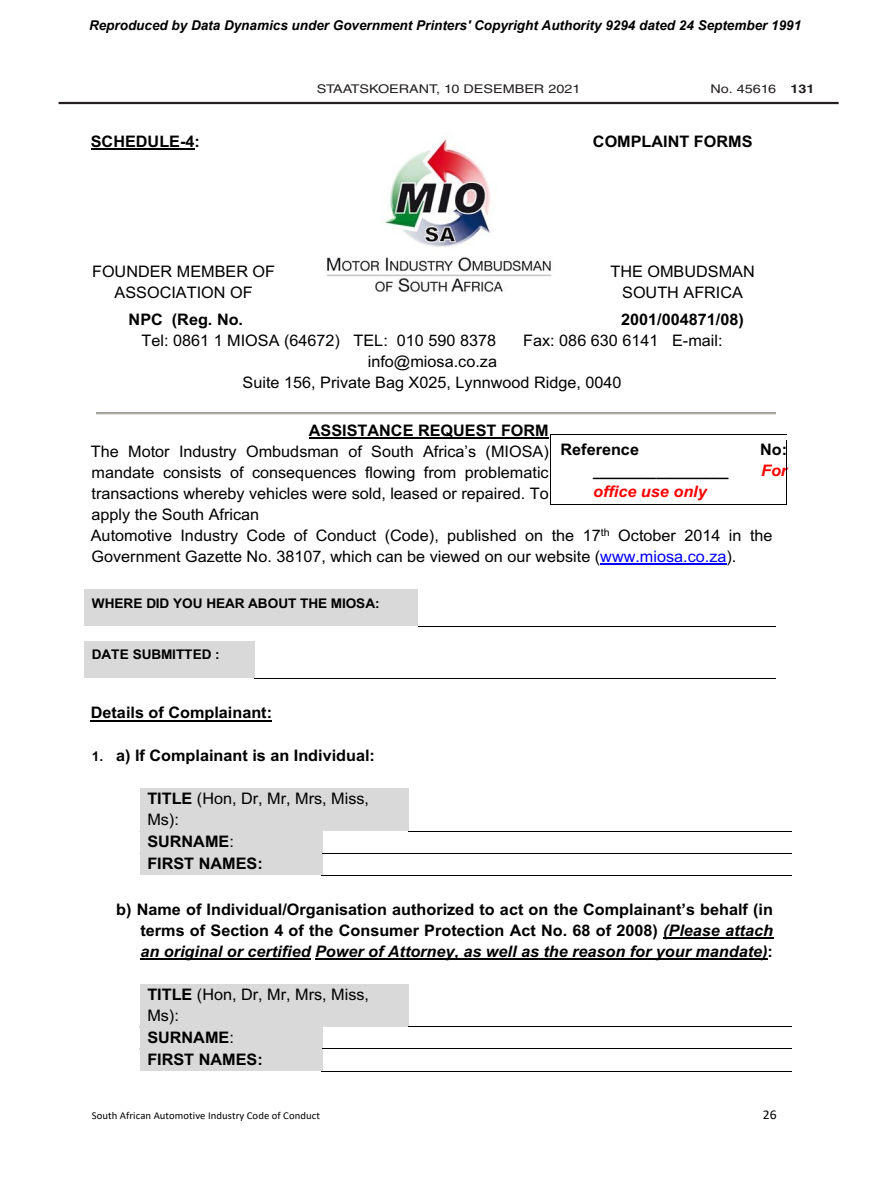
<style>
.page{position:relative;width:893px;height:1196px;background:#fff}
.page>*{position:absolute;margin:0;border:0;box-sizing:border-box;transform-origin:0 0}
.t1{font:15.9px/21px "Arial";color:#000}
.t2{font:700 15.9px/21px "Arial";color:#000;text-align:justify}
.t3{font:italic 700 15.9px "Arial";color:#f00}
.t4{font:italic 700 13.5px "Arial";color:#000}
.t5{font:700 13.35px "Arial";letter-spacing:-.01em;color:#000}
.t6{font:13.35px "Calibri";color:#000}
.t7{font:12px "Helvetica LT Std";color:#231f20;scale:1.2 1}
.t8{font:10.5px "Calibri";letter-spacing:.005em;color:#000}
.s1{font-weight:700}
.s2{color:#00f}
.s3{font-size:13.35px}
.s4{font-style:italic}
</style>
<div class="page">
<hr style="left:59px;top:102px;width:780px;height:2px;background:#231f20">
<hr style="left:91px;top:148px;width:103px;height:2px;background:#000">
<hr style="left:309px;top:437px;width:240px;height:2px;background:#000">
<hr style="left:600px;top:563px;width:126px;height:2px;background:#00f">
<hr style="left:91px;top:720px;width:181px;height:1px;background:#000">
<div style="left:140px;top:788px;width:269px;height:42px;background:#d9d9d9"></div>
<div style="left:140px;top:831px;width:182px;height:21px;background:#d9d9d9"></div>
<hr style="left:140px;top:830px;width:182px;height:1px;background:#d9d9d9">
<hr style="left:408px;top:830px;width:384px;height:1px;background:#000">
<div style="left:140px;top:853px;width:182px;height:22px;background:#d9d9d9"></div>
<hr style="left:140px;top:852px;width:182px;height:1px;background:#d9d9d9">
<hr style="left:323px;top:852px;width:469px;height:1px;background:#000">
<hr style="left:321px;top:875px;width:471px;height:1px;background:#000">
<hr style="left:663px;top:937px;width:110px;height:2px;background:#000">
<hr style="left:141px;top:958px;width:170px;height:2px;background:#000">
<hr style="left:315px;top:958px;width:453px;height:2px;background:#000">
<div style="left:140px;top:984px;width:269px;height:42px;background:#d9d9d9"></div>
<div style="left:140px;top:1027px;width:182px;height:21px;background:#d9d9d9"></div>
<hr style="left:140px;top:1026px;width:182px;height:1px;background:#d9d9d9">
<hr style="left:408px;top:1026px;width:384px;height:1px;background:#000">
<div style="left:140px;top:1049px;width:182px;height:21px;background:#d9d9d9"></div>
<hr style="left:140px;top:1048px;width:182px;height:1px;background:#d9d9d9">
<hr style="left:323px;top:1048px;width:469px;height:1px;background:#000">
<hr style="left:321px;top:1070px;width:471px;height:1px;background:#000">
<hr style="left:550px;top:434px;width:236px;height:1px;background:#000">
<hr style="left:549px;top:440px;width:1px;height:63px;background:#000">
<hr style="left:550px;top:503px;width:236px;height:1px;background:#000">
<hr style="left:786px;top:440px;width:1px;height:63px;background:#000">
<hr style="left:96px;top:412px;width:680px;height:2px;background:#aca899">
<hr style="left:96px;top:412px;width:680px;height:1px;background:#a0a0a0">
<hr style="left:96px;top:414px;width:680px;height:1px;background:#e3e3e3">
<div style="left:85px;top:589px;width:7px;height:36px;background:#d9d9d9"></div>
<div style="left:411px;top:589px;width:7px;height:36px;background:#d9d9d9"></div>
<div style="left:92px;top:589px;width:319px;height:36px;background:#d9d9d9"></div>
<hr style="left:418px;top:625px;width:358px;height:1px;background:#000">
<div style="left:85px;top:641px;width:7px;height:36px;background:#d9d9d9"></div>
<div style="left:248px;top:641px;width:7px;height:36px;background:#d9d9d9"></div>
<div style="left:92px;top:641px;width:156px;height:36px;background:#d9d9d9"></div>
<hr style="left:254px;top:677px;width:522px;height:1px;background:#000">
<img style="left:326px;top:137px;width:226px;height:155px">
<p class="t4" style="left:89px;top:16px;width:714px">Reproduced by Data Dynamics under Government Printers' Copyright Authority 9294 dated 24 September 1991</p>
<p class="t7" style="left:317px;top:82px;width:140px">STAATSKOERANT, 10 DESEM</p>
<p class="t7" style="left:515px;top:82px;width:56px">BER 2021</p>
<p class="t7" style="left:710px;top:82px;width:88px">NO. 45616 <span class="s1">131</span></p>
<p class="t2" style="left:91px;top:131px;width:111px">SCHEDULE-4:</p>
<p class="t2" style="left:593px;top:131px;width:161px">COMPLAINT FORMS</p>
<p class="t1" style="left:92px;top:260px;width:185px">FOUNDER MEMBER OF</p>
<p class="t1" style="left:610px;top:260px;width:146px">THE OMBUDSMAN</p>
<p class="t1" style="left:115px;top:281px;width:139px">ASSOCIATION OF</p>
<p class="t1" style="left:622px;top:281px;width:122px">SOUTH AFRICA</p>
<p class="t2" style="left:129px;top:309px;width:116px">NPC (Reg. No.</p>
<p class="t2" style="left:621px;top:309px;width:124px">2001/004871/08)</p>
<p class="t1" style="left:142px;top:330px;width:356px">Tel: 0861 1 MIOSA (64672) TEL: 010 590 8378</p>
<p class="t1" style="left:523px;top:330px;width:201px">Fax: 086 630 6141 E-mail:</p>
<p class="t1" style="left:243px;top:351px;width:380px;text-align:center">info@miosa.co.za<br>Suite 156, Private Bag X025, Lynnwood Ridge, 0040</p>
<p class="t2" style="left:309px;top:420px;width:241px">ASSISTANCE REQUEST FORM</p>
<p class="t1" style="left:91px;top:441px;width:683px">The Motor Industry Ombudsman of South Africa’s (MIOSA)<br>mandate consists of consequences flowing from problematic<br>transactions whereby vehicles were sold, leased or repaired. To<br>apply the South African<br>Automotive Industry Code of Conduct (Code), published on the 17<sup>th</sup> October 2014 in the Government Gazette No. 38107, which can be viewed on our website (<span class="s2">www.miosa.co.za</span>).</p>
<p class="t2" style="left:561px;top:439px;width:80px">Reference</p>
<p class="t2" style="left:760px;top:439px;width:29px">No:</p>
<p class="t2" style="left:593px;top:460px;width:137px">_______________</p>
<p class="t3" style="left:761px;top:460px;width:28px">For</p>
<p class="t3" style="left:593px;top:481px;width:115px">office use only</p>
<p class="t5" style="left:92px;top:593px;width:289px">WHERE DID YOU HEAR ABOUT THE MIOSA:</p>
<p class="t5" style="left:92px;top:645px;width:129px">DATE SUBMITTED :</p>
<p class="t2" style="left:91px;top:702px;width:183px">Details of Complainant:</p>
<p class="t2" style="left:92px;top:745px;width:285px"><span class="s3">1.</span> a) If Complainant is an Individual:</p>
<p class="t1" style="left:147px;top:787px;width:223px;line-height:21.8px"><span class="s1">TITLE</span> (Hon, Dr, Mr, Mrs, Miss,<br>Ms):<br><span class="s1">SURNAME</span>:<br><span class="s1">FIRST NAMES:</span></p>
<p class="t2" style="left:141px;top:899px;width:634px;text-indent:-24px">b) Name of Individual/Organisation authorized to act on the Complainant’s behalf (in terms of Section 4 of the Consumer Protection Act No. 68 of 2008) <span class="s4">(Please attach an original or certified Power of Attorney, as well as the reason for your mandate)</span>:</p>
<p class="t1" style="left:147px;top:983px;width:223px;line-height:21.8px"><span class="s1">TITLE</span> (Hon, Dr, Mr, Mrs, Miss,<br>Ms):<br><span class="s1">SURNAME</span>:<br><span class="s1">FIRST NAMES:</span></p>
<p class="t8" style="left:92px;top:1108px;width:230px">South African Automotive Industry Code of Conduct</p>
<p class="t6" style="left:763px;top:1105px;width:15px">26</p>
</div>
